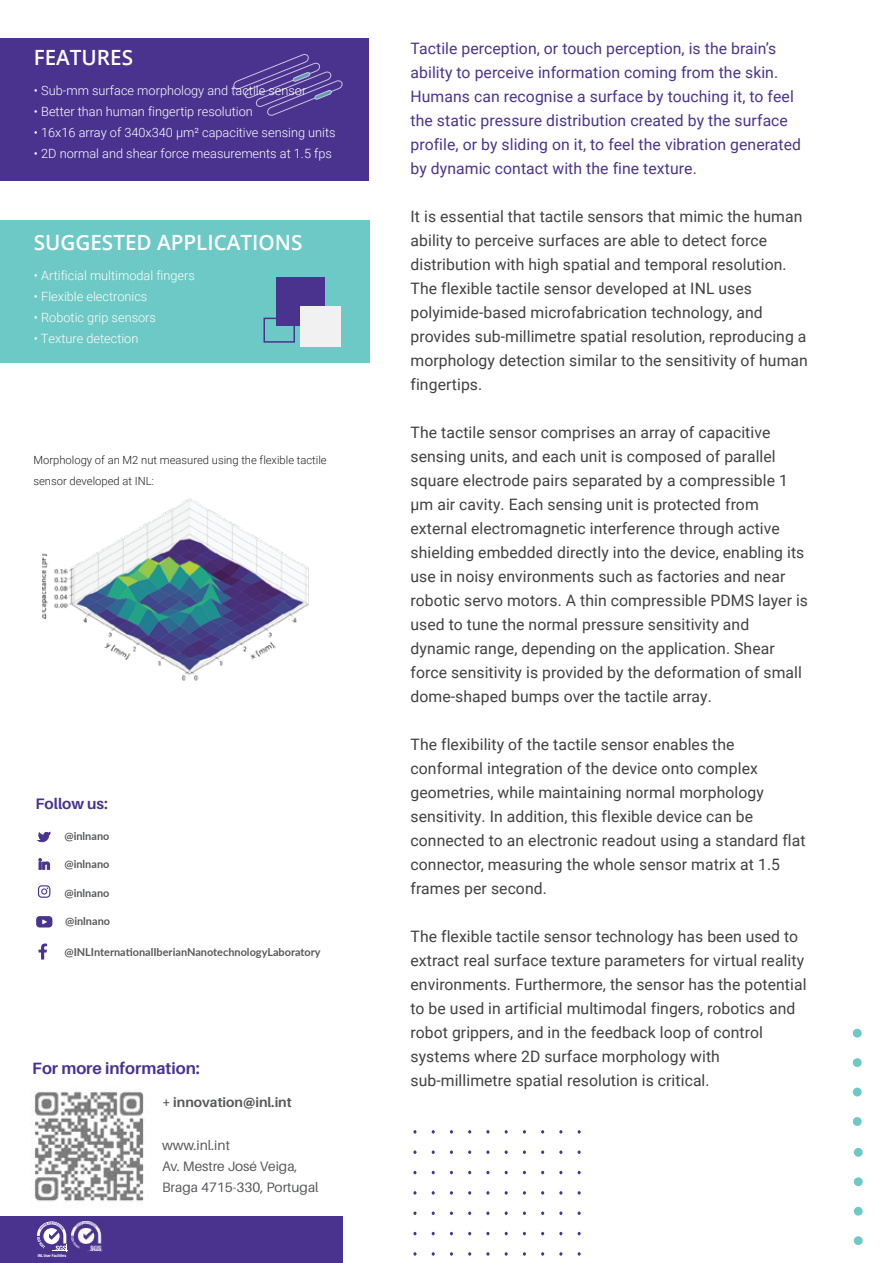
<style>
.page{position:relative;width:893px;height:1263px;background:#fff}
.page>*{position:absolute;margin:0;border:0;box-sizing:border-box;transform-origin:0 0}
.t1{font:600 21px "Open Sans";color:#fff}
.t2{font:700 16.35px "Aileron";color:#49338f}
.t3{font:15.75px/24px "Roboto";letter-spacing:.005em;color:#414042}
.t4{font:15.75px/24px "Roboto";letter-spacing:.005em;color:#49338f}
.t5{font:700 15.15px "Aileron";color:#49338f}
.t6{font:13.65px/21.3px "Aileron";color:#58595b}
.t7{font:700 13.65px "Aileron";color:#58595b}
.t8{font:300 12.75px "Roboto";color:#fff}
.t9{font:300 11.25px/21px "Roboto";color:#231f20}
.t10{font:700 10.95px "Lato";color:#58595b}
.t11{font:700 condensed 4.05px "Helvetica Neue";color:#fff}
</style>
<div class="page">
<div style="left:0;top:38px;width:368px;height:142px;background:#49338f"></div>
<svg style="left:234px;top:54px;width:108px;height:61px"></svg>
<svg style="left:541px;top:1252px;width:3px;height:4px"></svg>
<svg style="left:541px;top:1150px;width:3px;height:4px"></svg>
<svg style="left:523px;top:1252px;width:3px;height:4px"></svg>
<svg style="left:523px;top:1211px;width:3px;height:4px"></svg>
<svg style="left:523px;top:1150px;width:3px;height:4px"></svg>
<svg style="left:505px;top:1252px;width:3px;height:4px"></svg>
<svg style="left:468px;top:1252px;width:3px;height:4px"></svg>
<svg style="left:450px;top:1252px;width:3px;height:4px"></svg>
<svg style="left:450px;top:1211px;width:3px;height:4px"></svg>
<svg style="left:450px;top:1150px;width:3px;height:4px"></svg>
<svg style="left:432px;top:1252px;width:3px;height:4px"></svg>
<div style="left:854px;top:1148px;width:9px;height:9px;background:#6dc9c5;border-radius:50%"></div>
<div style="left:854px;top:1177px;width:9px;height:9px;background:#6dc9c5;border-radius:50%"></div>
<div style="left:854px;top:1207px;width:9px;height:8px;background:#6dc9c5;border-radius:50%"></div>
<div style="left:854px;top:1236px;width:9px;height:9px;background:#6dc9c5;border-radius:50%"></div>
<img style="left:43px;top:498px;width:266px;height:183px">
<div style="left:0;top:220px;width:370px;height:142px;background:#6dc9c5"></div>
<div style="left:277px;top:277px;width:48px;height:48px;background:#49338f"></div>
<div style="left:301px;top:307px;width:40px;height:40px;background:#f1f1f2"></div>
<div style="left:263px;top:318px;width:32px;height:25px;border:2px solid #49338f"></div>
<div style="left:0;top:1216px;width:343px;height:47px;background:#49338f"></div>
<svg style="left:38px;top:831px;width:13px;height:11px"></svg>
<svg style="left:39px;top:858px;width:11px;height:12px"></svg>
<svg style="left:38px;top:885px;width:12px;height:13px"></svg>
<svg style="left:39px;top:943px;width:8px;height:16px"></svg>
<svg style="left:36px;top:916px;width:16px;height:11px"></svg>
<img style="left:72px;top:1222px;width:31px;height:30px">
<svg style="left:37px;top:1221px;width:31px;height:31px"></svg>
<img style="left:32px;top:1091px;width:112px;height:111px">
<div style="left:853px;top:1029px;width:9px;height:8px;background:#6dc9c5;border-radius:50%"></div>
<div style="left:853px;top:1058px;width:9px;height:9px;background:#6dc9c5;border-radius:50%"></div>
<div style="left:853px;top:1088px;width:9px;height:8px;background:#6dc9c5;border-radius:50%"></div>
<div style="left:853px;top:1117px;width:9px;height:9px;background:#6dc9c5;border-radius:50%"></div>
<h1 class="t1" style="left:34px;top:42px;width:101px">FEATURES</h1>
<p class="t8" style="left:34px;top:81px;width:274px">• Sub-mm surface morphology and tactile sensor</p>
<p class="t8" style="left:34px;top:102px;width:220px">• Better than human fingertip resolution</p>
<p class="t8" style="left:34px;top:123px;width:303px">• 16x16 array of 340x340 µm² capacitive sensing units</p>
<p class="t8" style="left:34px;top:144px;width:299px">• 2D normal and shear force measurements at 1.5 fps</p>
<h1 class="t1" style="left:34px;top:228px;width:270px">SUGGESTED APPLICATIONS</h1>
<p class="t8" style="left:34px;top:267px;width:162px">• Artificial multimodal fingers</p>
<p class="t8" style="left:34px;top:288px;width:115px">• Flexible electronics</p>
<p class="t8" style="left:34px;top:309px;width:124px">• Robotic grip sensors</p>
<p class="t8" style="left:34px;top:330px;width:106px">• Texture detection</p>
<p class="t9" style="left:34px;top:449px;width:295px">Morphology of an M2 nut measured using the flexible tactile sensor developed at INL:</p>
<p class="t5" style="left:36px;top:795px;width:74px">Follow us:</p>
<p class="t10" style="left:64px;top:828px;width:47px">@inlnano</p>
<p class="t10" style="left:64px;top:856px;width:47px">@inlnano</p>
<p class="t10" style="left:64px;top:885px;width:47px">@inlnano</p>
<p class="t10" style="left:65px;top:913px;width:47px">@inlnano</p>
<p class="t10" style="left:64px;top:943px;width:258px">@INLInternationalIberianNanotechnologyLaboratory</p>
<p class="t2" style="left:32px;top:1059px;width:169px">For more information:</p>
<p class="t11" style="left:38px;top:1252px;width:30px">INL User Facilities</p>
<p class="t7" style="left:162px;top:1095px;width:131px">+ innovation@inl.int</p>
<p class="t6" style="left:162px;top:1135px;width:158px">www.inl.int<br>Av. Mestre José Veiga,<br>Braga 4715-330, Portugal</p>
<p class="t4" style="left:411px;top:35px;width:392px">Tactile perception, or touch perception, is the brain’s ability to perceive information coming from the skin.<br>Humans can recognise a surface by touching it, to feel the static pressure distribution created by the surface profile, or by sliding on it, to feel the vibration generated by dynamic contact with the fine texture.</p>
<p class="t3" style="left:411px;top:203px;width:399px">It is essential that tactile sensors that mimic the human ability to perceive surfaces are able to detect force distribution with high spatial and temporal resolution.<br>The flexible tactile sensor developed at INL uses polyimide-based microfabrication technology, and provides sub-millimetre spatial resolution, reproducing a morphology detection similar to the sensitivity of human fingertips.</p>
<p class="t3" style="left:411px;top:419px;width:399px">The tactile sensor comprises an array of capacitive sensing units, and each unit is composed of parallel square electrode pairs separated by a compressible 1 µm air cavity. Each sensing unit is protected from external electromagnetic interference through active shielding embedded directly into the device, enabling its use in noisy environments such as factories and near robotic servo motors. A thin compressible PDMS layer is used to tune the normal pressure sensitivity and dynamic range, depending on the application. Shear force sensitivity is provided by the deformation of small dome-shaped bumps over the tactile array.</p>
<p class="t3" style="left:411px;top:731px;width:397px">The flexibility of the tactile sensor enables the conformal integration of the device onto complex geometries, while maintaining normal morphology sensitivity. In addition, this flexible device can be connected to an electronic readout using a standard flat connector, measuring the whole sensor matrix at 1.5 frames per second.</p>
<p class="t3" style="left:411px;top:923px;width:397px">The flexible tactile sensor technology has been used to extract real surface texture parameters for virtual reality environments. Furthermore, the sensor has the potential to be used in artificial multimodal fingers, robotics and robot grippers, and in the feedback loop of control systems where 2D surface morphology with sub-millimetre spatial resolution is critical.</p>
</div>
